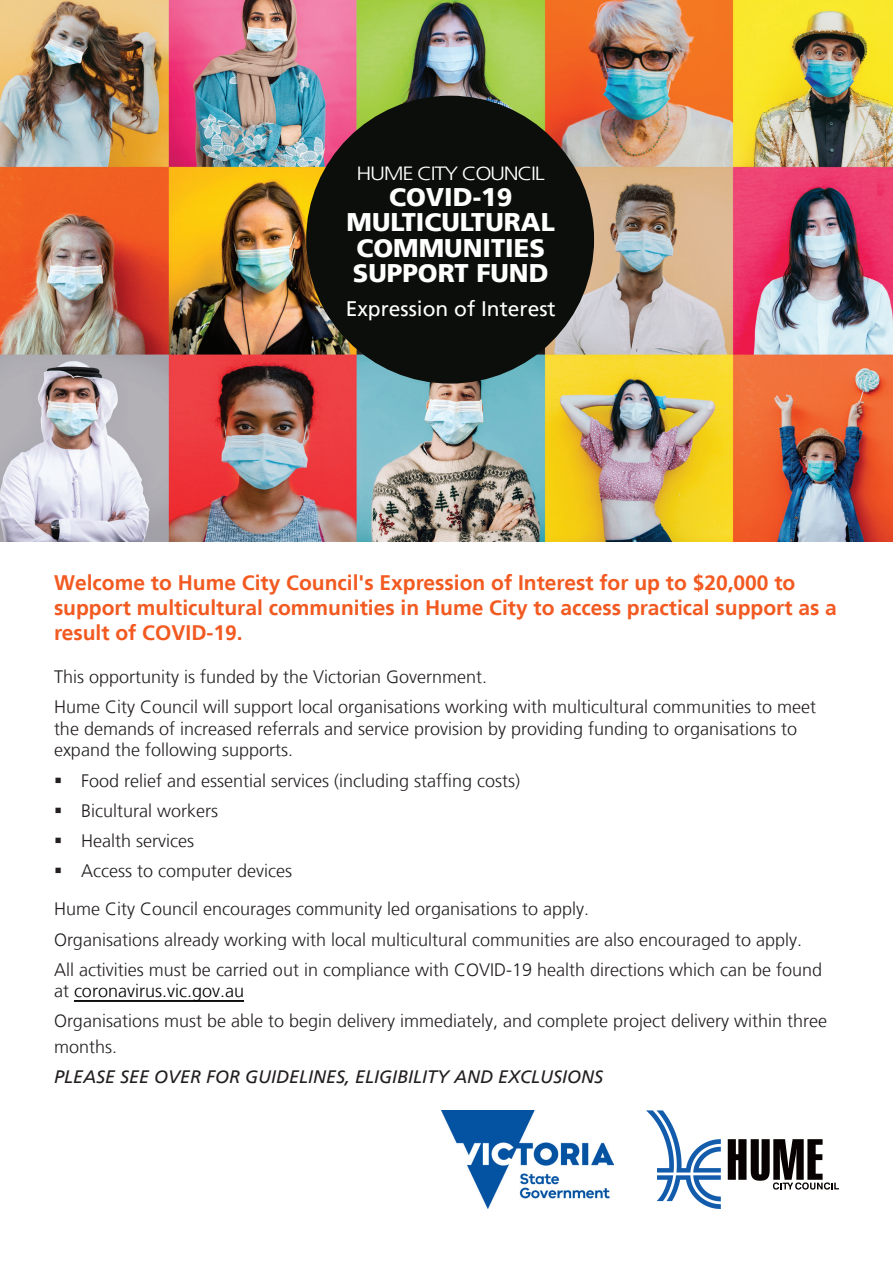
<style>
.page{position:relative;width:893px;height:1263px;background:#fff}
.page>*{position:absolute;margin:0;border:0;box-sizing:border-box;transform-origin:0 0}
.t1{font:900 25.5px/25.5px "Frutiger LT";color:#fff;text-align:center}
.t2{font:700 21px/25.2px "Frutiger LT";color:#f25a21}
.t3{font:21px "Frutiger LT";color:#fff}
.t4{font:300 19.2px "Frutiger LT";letter-spacing:-.06em;color:#fff;scale:1.18 1}
.t5{font:300 18px/30.2px "Frutiger LT";color:#231f20}
.t6{font:italic 18px "Frutiger LT";color:#231f20}
.s1{color:#000}
</style>
<div class="page">
<img style="left:0;top:0;width:893px;height:541px">
<div style="left:306px;top:96px;width:288px;height:288px;background:#0b0e0a;border-radius:50%"></div>
<hr style="left:74px;top:1000px;width:170px;height:2px;background:#000">
<img style="left:441px;top:1110px;width:172px;height:99px">
<svg style="left:728px;top:1139px;width:111px;height:50px"></svg>
<svg style="left:646px;top:1110px;width:75px;height:99px"></svg>
<p class="t4" style="left:356px;top:163px;width:161px">HUME CITY COUNCIL</p>
<h1 class="t1" style="left:346px;top:184px;width:210px">COVID-19<br>MULTICULTURAL<br>COMMUNITIES<br>SUPPORT FUND</h1>
<p class="t3" style="left:346px;top:297px;width:212px">Expression of Interest</p>
<p class="t2" style="left:54px;top:570px;width:784px">Welcome to Hume City Council's Expression of Interest for up to $20,000 to support multicultural communities in Hume City to access practical support as a result of COVID-19.</p>
<p class="t5" style="left:54px;top:662px;width:764px">This opportunity is funded by the Victorian Government.<br>Hume City Council will support local organisations working with multicultural communities to meet</p>
<p class="t5" style="left:54px;top:718px;width:745px;line-height:21.6px">the demands of increased referrals and service provision by providing funding to organisations to expand the following supports.</p>
<p class="t5" style="left:81px;top:765px;width:441px">Food relief and essential services (including staffing costs)<br>Bicultural workers<br>Health services<br>Access to computer devices</p>
<p class="t5" style="left:54px;top:894px;width:770px">Hume City Council encourages community led organisations to apply.<br>Organisations already working with local multicultural communities are also encouraged to apply.<br>All activities must be carried out in compliance with COVID-19 health directions which can be found</p>
<p class="t5" style="left:54px;top:976px;width:775px">at <span class="s1">coronavirus.vic.gov.au<br></span>Organisations must be able to begin delivery immediately, and complete project delivery within three</p>
<p class="t5" style="left:54px;top:1031px;width:65px">months.</p>
<p class="t6" style="left:54px;top:1066px;width:551px">PLEASE SEE OVER FOR GUIDELINES, ELIGIBILITY AND EXCLUSIONS</p>
</div>
